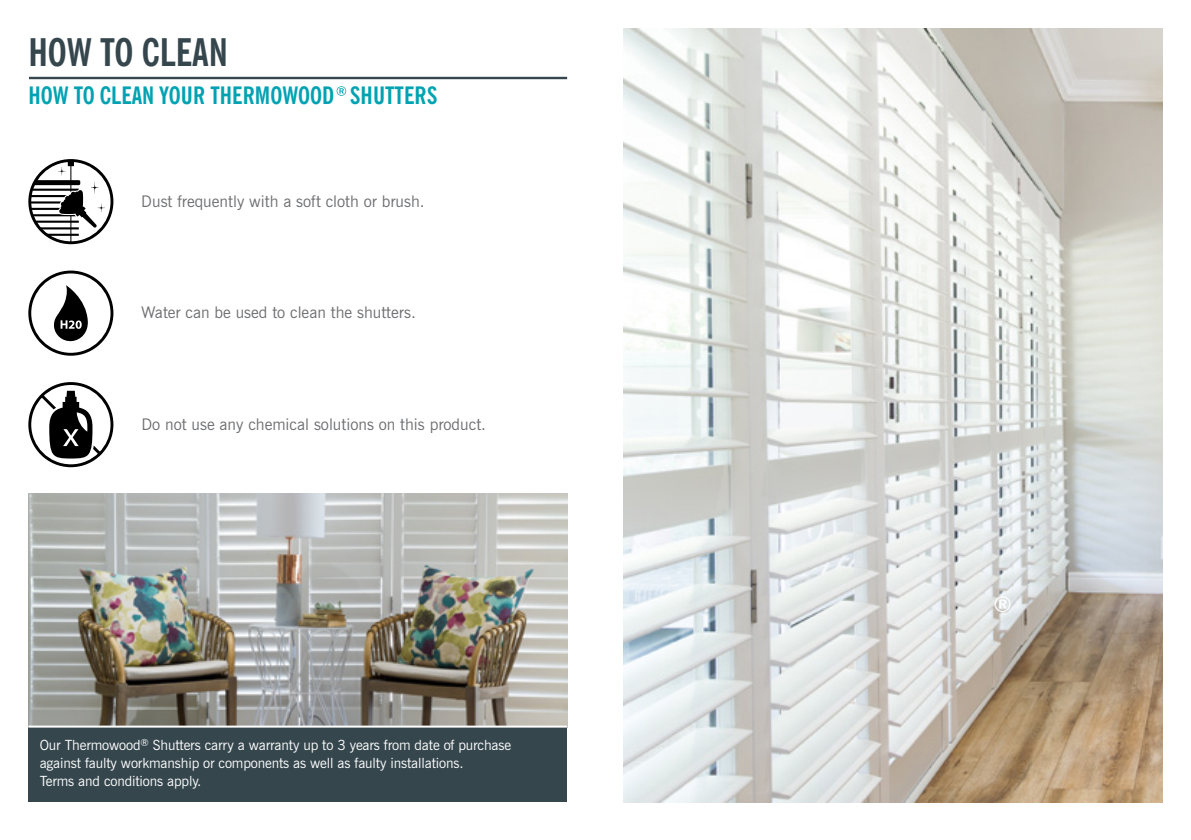
<style>
.page{position:relative;width:1191px;height:840px;background:#fff}
.page>*{position:absolute;margin:0;border:0;box-sizing:border-box;transform-origin:0 0}
.t1{font:700 condensed 38px "News Gothic BT";color:#35464d}
.t2{font:700 condensed 24px "News Gothic BT";color:#00a2b2}
.t3{font:700 condensed 22px "News Gothic BT";color:#fff}
.t4{font:16px "News Gothic BT";color:#6d6e71}
.t5{font:14px/18px "News Gothic BT";letter-spacing:-.01em;color:#fff}
</style>
<div class="page">
<img style="left:624px;top:28px;width:538px;height:773px">
<img style="left:29px;top:493px;width:538px;height:232px">
<div style="left:28px;top:727px;width:539px;height:74px;background:#35464d"></div>
<svg style="left:28px;top:382px;width:85px;height:85px"></svg>
<hr style="left:29px;top:77px;width:538px;height:2px;background:#35464d">
<svg style="left:28px;top:159px;width:85px;height:85px"></svg>
<svg style="left:28px;top:270px;width:85px;height:85px"></svg>
<svg style="left:336px;top:86px;width:10px;height:10px"></svg>
<h1 class="t1" style="left:28px;top:29px;width:201px">HOW TO CLEAN</h1>
<h2 class="t2" style="left:28px;top:81px;width:410px">HOW TO CLEAN YOUR THERMOWOOD SHUTTERS</h2>
<p class="t4" style="left:141px;top:191px;width:285px">Dust frequently with a soft cloth or brush.</p>
<p class="t4" style="left:141px;top:303px;width:276px">Water can be used to clean the shutters.</p>
<p class="t4" style="left:141px;top:414px;width:346px">Do not use any chemical solutions on this product.</p>
<p class="t5" style="left:40px;top:735px;width:473px">Our Thermowood<sup>®</sup> Shutters carry a warranty up to 3 years from date of purchase against faulty workmanship or components as well as faulty installations.<br>Terms and conditions apply.</p>
<h3 class="t3" style="left:993px;top:590px;width:20px">®</h3>
</div>
